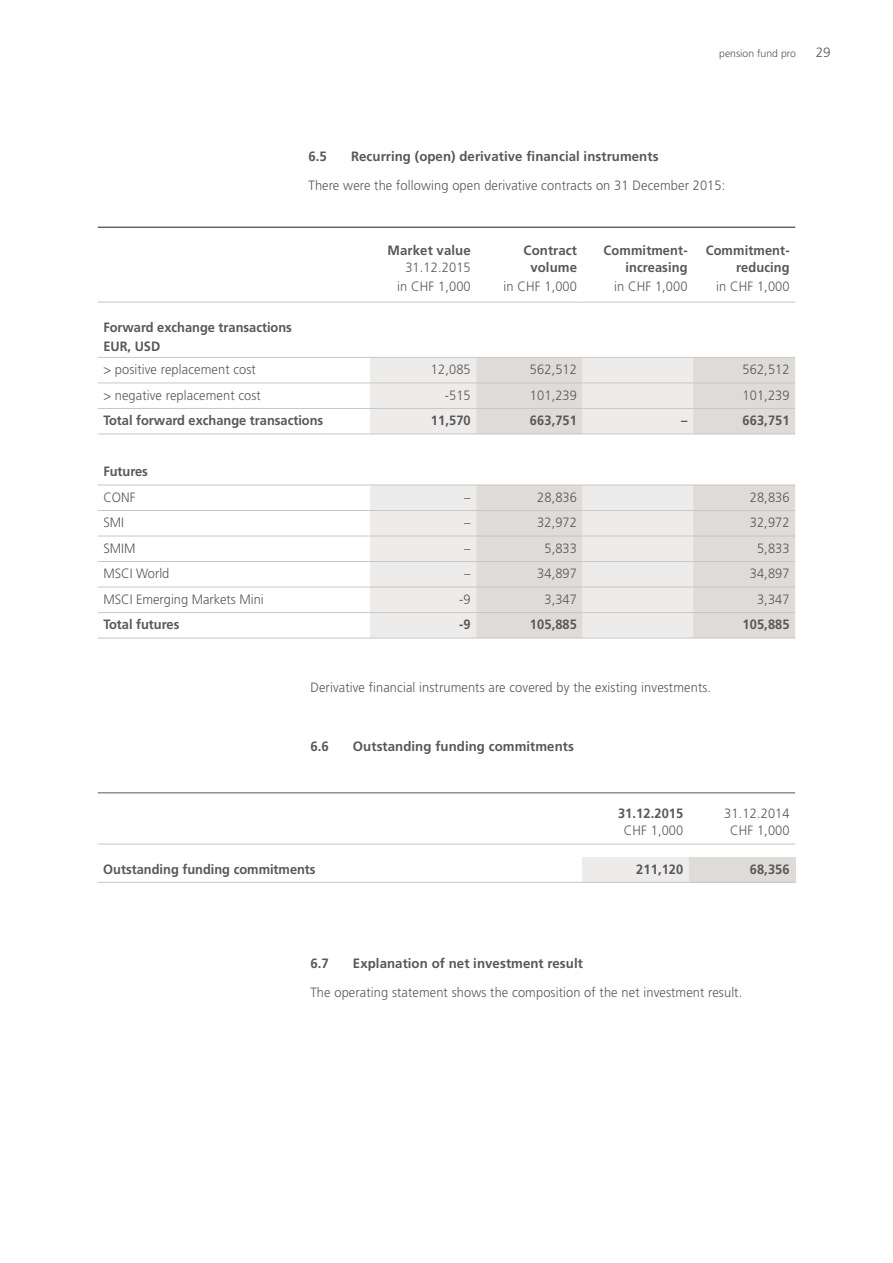
<style>
.page{position:relative;width:893px;height:1263px;background:#fff}
.page>*{position:absolute;margin:0;border:0;box-sizing:border-box;transform-origin:0 0}
.t1{font:300 13.5px/19.5px "Frutiger LT";letter-spacing:.01em;color:#58585a;text-align:center;scale:.95 1}
.t2{font:700 13.5px/16.5px "Frutiger LT";letter-spacing:.005em;color:#58585a;text-align:right;scale:.95 1}
.t3{font:700 13.5px/16.5px "Frutiger LT";letter-spacing:.005em;color:#58585a;text-align:center}
.t4{font:300 13.5px "Frutiger LT";letter-spacing:.01em;color:#58585a}
.t5{font:300 10.5px "Frutiger LT";color:#58585a}
</style>
<div class="page">
<svg style="left:370px;top:358px;width:106px;height:280px;background:#efedeb"></svg>
<svg style="left:476px;top:358px;width:319px;height:280px;background:#e6e3e1"></svg>
<svg style="left:370px;top:459px;width:425px;height:26px"></svg>
<hr style="left:98px;top:302px;width:272px;height:1px;background:#c6c7c8">
<hr style="left:370px;top:302px;width:106px;height:1px;background:#c6c7c8">
<hr style="left:476px;top:302px;width:107px;height:1px;background:#c6c7c8">
<hr style="left:583px;top:302px;width:110px;height:1px;background:#c6c7c8">
<hr style="left:693px;top:302px;width:102px;height:1px;background:#c6c7c8">
<hr style="left:98px;top:357px;width:272px;height:1px;background:#c6c7c8">
<hr style="left:370px;top:357px;width:106px;height:1px;background:#c6c7c8">
<hr style="left:476px;top:357px;width:107px;height:1px;background:#c6c7c8">
<hr style="left:583px;top:357px;width:110px;height:1px;background:#c6c7c8">
<hr style="left:693px;top:357px;width:102px;height:1px;background:#c6c7c8">
<hr style="left:98px;top:383px;width:272px;height:1px;background:#c6c7c8">
<hr style="left:370px;top:383px;width:106px;height:1px;background:#c6c7c8">
<hr style="left:476px;top:383px;width:107px;height:1px;background:#c6c7c8">
<hr style="left:583px;top:383px;width:110px;height:1px;background:#c6c7c8">
<hr style="left:693px;top:383px;width:102px;height:1px;background:#c6c7c8">
<hr style="left:98px;top:408px;width:272px;height:1px;background:#c6c7c8">
<hr style="left:370px;top:408px;width:106px;height:1px;background:#c6c7c8">
<hr style="left:476px;top:408px;width:107px;height:1px;background:#c6c7c8">
<hr style="left:583px;top:408px;width:110px;height:1px;background:#c6c7c8">
<hr style="left:693px;top:408px;width:102px;height:1px;background:#c6c7c8">
<hr style="left:98px;top:434px;width:272px;height:1px;background:#c6c7c8">
<hr style="left:370px;top:434px;width:106px;height:1px;background:#c6c7c8">
<hr style="left:476px;top:434px;width:107px;height:1px;background:#c6c7c8">
<hr style="left:583px;top:434px;width:110px;height:1px;background:#c6c7c8">
<hr style="left:693px;top:434px;width:102px;height:1px;background:#c6c7c8">
<hr style="left:98px;top:485px;width:272px;height:1px;background:#c6c7c8">
<hr style="left:370px;top:485px;width:106px;height:1px;background:#c6c7c8">
<hr style="left:476px;top:485px;width:107px;height:1px;background:#c6c7c8">
<hr style="left:583px;top:485px;width:110px;height:1px;background:#c6c7c8">
<hr style="left:693px;top:485px;width:102px;height:1px;background:#c6c7c8">
<hr style="left:98px;top:510px;width:272px;height:1px;background:#c6c7c8">
<hr style="left:370px;top:510px;width:106px;height:1px;background:#c6c7c8">
<hr style="left:476px;top:510px;width:107px;height:1px;background:#c6c7c8">
<hr style="left:583px;top:510px;width:110px;height:1px;background:#c6c7c8">
<hr style="left:693px;top:510px;width:102px;height:1px;background:#c6c7c8">
<hr style="left:98px;top:536px;width:272px;height:1px;background:#c6c7c8">
<hr style="left:370px;top:536px;width:106px;height:1px;background:#c6c7c8">
<hr style="left:476px;top:536px;width:107px;height:1px;background:#c6c7c8">
<hr style="left:583px;top:536px;width:110px;height:1px;background:#c6c7c8">
<hr style="left:693px;top:536px;width:102px;height:1px;background:#c6c7c8">
<hr style="left:98px;top:561px;width:272px;height:1px;background:#c6c7c8">
<hr style="left:370px;top:561px;width:106px;height:1px;background:#c6c7c8">
<hr style="left:476px;top:561px;width:107px;height:1px;background:#c6c7c8">
<hr style="left:583px;top:561px;width:110px;height:1px;background:#c6c7c8">
<hr style="left:693px;top:561px;width:102px;height:1px;background:#c6c7c8">
<hr style="left:98px;top:587px;width:272px;height:1px;background:#c6c7c8">
<hr style="left:370px;top:587px;width:106px;height:1px;background:#c6c7c8">
<hr style="left:476px;top:587px;width:107px;height:1px;background:#c6c7c8">
<hr style="left:583px;top:587px;width:110px;height:1px;background:#c6c7c8">
<hr style="left:693px;top:587px;width:102px;height:1px;background:#c6c7c8">
<hr style="left:98px;top:612px;width:272px;height:1px;background:#c6c7c8">
<hr style="left:370px;top:612px;width:106px;height:1px;background:#c6c7c8">
<hr style="left:476px;top:612px;width:107px;height:1px;background:#c6c7c8">
<hr style="left:583px;top:612px;width:110px;height:1px;background:#c6c7c8">
<hr style="left:693px;top:612px;width:102px;height:1px;background:#c6c7c8">
<hr style="left:98px;top:638px;width:272px;height:1px;background:#c6c7c8">
<hr style="left:370px;top:638px;width:106px;height:1px;background:#c6c7c8">
<hr style="left:476px;top:638px;width:107px;height:1px;background:#c6c7c8">
<hr style="left:583px;top:638px;width:110px;height:1px;background:#c6c7c8">
<hr style="left:693px;top:638px;width:102px;height:1px;background:#c6c7c8">
<div style="left:583px;top:857px;width:106px;height:25px;background:#eeecea"></div>
<div style="left:689px;top:857px;width:106px;height:25px;background:#dfdbd8"></div>
<hr style="left:98px;top:844px;width:485px;height:1px;background:#c6c7c8">
<hr style="left:583px;top:844px;width:106px;height:1px;background:#c6c7c8">
<hr style="left:689px;top:844px;width:106px;height:1px;background:#c6c7c8">
<hr style="left:98px;top:882px;width:485px;height:1px;background:#c6c7c8">
<hr style="left:583px;top:882px;width:106px;height:1px;background:#c6c7c8">
<hr style="left:689px;top:882px;width:106px;height:1px;background:#c6c7c8">
<hr style="left:98px;top:792px;width:697px;height:1px;background:#58585a">
<hr style="left:98px;top:227px;width:697px;height:1px;background:#58585a">
<p class="t5" style="left:719px;top:48px;width:78px">pension fund pro</p>
<p class="t4" style="left:816px;top:45px;width:16px">29</p>
<p class="t3" style="left:308px;top:148px;width:20px">6.5</p>
<p class="t3" style="left:351px;top:148px;width:309px">Recurring (open) derivative financial instruments</p>
<p class="t1" style="left:308px;top:176px;width:440px">There were the following open derivative contracts on 31 December 2015:</p>
<p class="t3" style="left:388px;top:242px;width:85px">Market value</p>
<p class="t1" style="left:397px;top:257px;width:79px">31.12.2015 in CHF 1,000</p>
<p class="t3" style="left:524px;top:242px;width:55px">Contract volume</p>
<p class="t1" style="left:504px;top:277px;width:79px">in CHF 1,000</p>
<p class="t2" style="left:604px;top:242px;width:90px">Commitment&shy;increasing</p>
<p class="t1" style="left:614px;top:277px;width:79px">in CHF 1,000</p>
<p class="t2" style="left:706px;top:242px;width:90px">Commitment&shy;reducing</p>
<p class="t1" style="left:716px;top:277px;width:79px">in CHF 1,000</p>
<p class="t2" style="left:103px;top:317px;width:200px;line-height:19.5px;text-align:left">Forward exchange transactions<br>EUR, USD</p>
<p class="t1" style="left:103px;top:360px;width:162px">&gt; positive replacement cost</p>
<p class="t1" style="left:431px;top:360px;width:43px">12,085</p>
<p class="t1" style="left:530px;top:360px;width:51px">562,512</p>
<p class="t1" style="left:742px;top:360px;width:51px">562,512</p>
<p class="t1" style="left:103px;top:385px;width:167px">&gt; negative replacement cost</p>
<p class="t1" style="left:445px;top:385px;width:29px">-515</p>
<p class="t1" style="left:530px;top:385px;width:51px">101,239</p>
<p class="t1" style="left:742px;top:385px;width:51px">101,239</p>
<p class="t2" style="left:103px;top:412px;width:233px">Total forward exchange transactions</p>
<p class="t2" style="left:431px;top:412px;width:43px">11,570</p>
<p class="t2" style="left:530px;top:412px;width:51px">663,751</p>
<p class="t2" style="left:681px;top:412px;width:8px">–</p>
<p class="t2" style="left:742px;top:412px;width:51px">663,751</p>
<p class="t2" style="left:103px;top:463px;width:49px">Futures</p>
<p class="t1" style="left:103px;top:487px;width:35px">CONF</p>
<p class="t1" style="left:464px;top:487px;width:8px">–</p>
<p class="t1" style="left:537px;top:487px;width:43px">28,836</p>
<p class="t1" style="left:750px;top:487px;width:43px">28,836</p>
<p class="t1" style="left:103px;top:513px;width:23px">SMI</p>
<p class="t1" style="left:464px;top:513px;width:8px">–</p>
<p class="t1" style="left:537px;top:513px;width:43px">32,972</p>
<p class="t1" style="left:750px;top:513px;width:43px">32,972</p>
<p class="t1" style="left:103px;top:538px;width:35px">SMIM</p>
<p class="t1" style="left:464px;top:538px;width:8px">–</p>
<p class="t1" style="left:544px;top:538px;width:36px">5,833</p>
<p class="t1" style="left:757px;top:538px;width:36px">5,833</p>
<p class="t1" style="left:103px;top:564px;width:71px">MSCI World</p>
<p class="t1" style="left:464px;top:564px;width:8px">–</p>
<p class="t1" style="left:537px;top:564px;width:43px">34,897</p>
<p class="t1" style="left:750px;top:564px;width:43px">34,897</p>
<p class="t1" style="left:103px;top:589px;width:170px">MSCI Emerging Markets Mini</p>
<p class="t1" style="left:459px;top:589px;width:14px">-9</p>
<p class="t1" style="left:544px;top:589px;width:36px">3,347</p>
<p class="t1" style="left:757px;top:589px;width:36px">3,347</p>
<p class="t2" style="left:103px;top:616px;width:82px">Total futures</p>
<p class="t2" style="left:459px;top:616px;width:14px">-9</p>
<p class="t2" style="left:530px;top:616px;width:51px">105,885</p>
<p class="t2" style="left:742px;top:616px;width:51px">105,885</p>
<p class="t1" style="left:310px;top:678px;width:423px">Derivative financial instruments are covered by the existing investments.</p>
<p class="t3" style="left:310px;top:738px;width:20px">6.6</p>
<p class="t3" style="left:353px;top:738px;width:223px">Outstanding funding commitments</p>
<p class="t2" style="left:618px;top:805px;width:70px">31.12.2015</p>
<p class="t1" style="left:624px;top:820px;width:64px">CHF 1,000</p>
<p class="t1" style="left:724px;top:805px;width:70px;line-height:16.5px">31.12.2014<br>CHF 1,000</p>
<p class="t2" style="left:103px;top:861px;width:225px">Outstanding funding commitments</p>
<p class="t2" style="left:636px;top:861px;width:51px">211,120</p>
<p class="t2" style="left:750px;top:861px;width:43px">68,356</p>
<p class="t3" style="left:310px;top:955px;width:20px">6.7</p>
<p class="t3" style="left:353px;top:955px;width:231px">Explanation of net investment result</p>
<p class="t1" style="left:310px;top:983px;width:456px">The operating statement shows the composition of the net investment result.</p>
</div>
